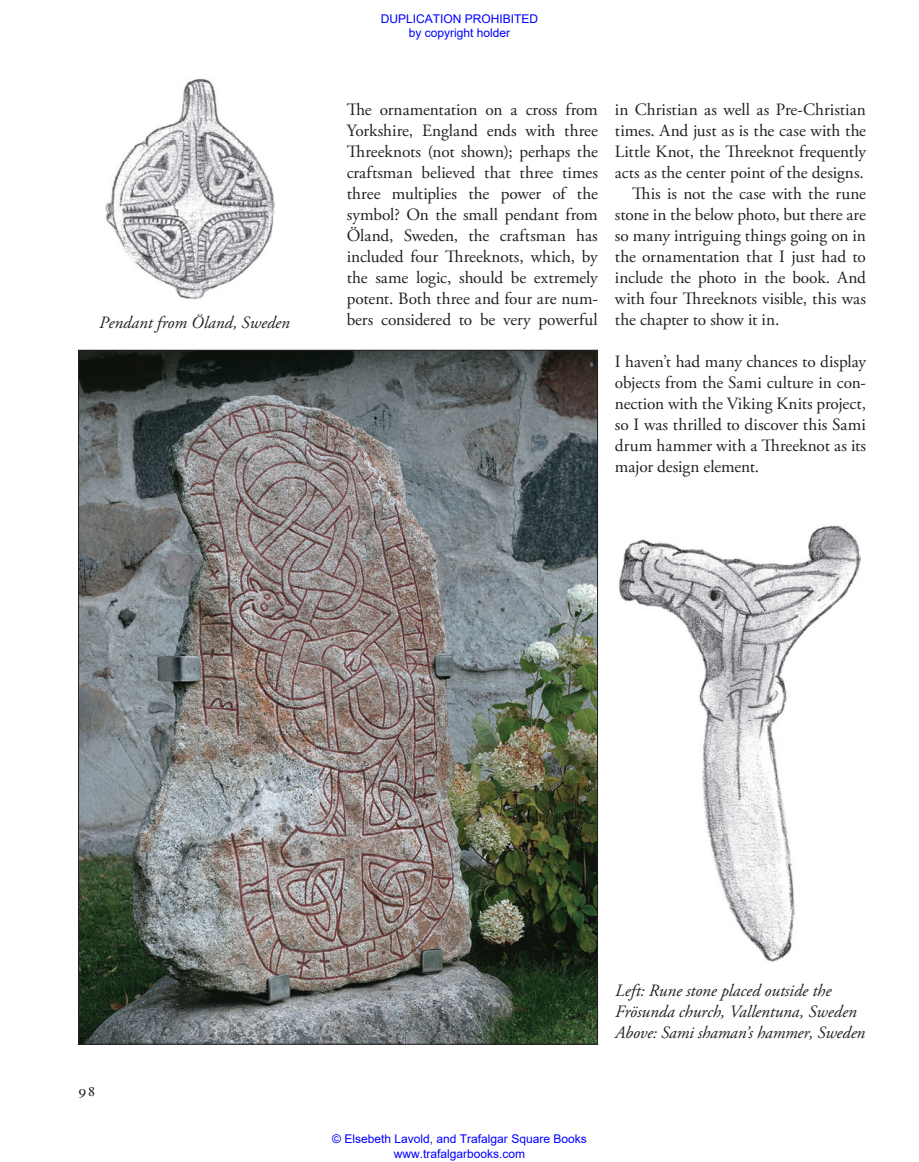
<style>
.page{position:relative;width:919px;height:1162px;background:#fff}
.page>*{position:absolute;margin:0;border:0;box-sizing:border-box;transform-origin:0 0}
.t1{font:17.25px/21px "Adobe Garamond Pro";letter-spacing:-.005em;color:#231f20;text-align:justify}
.t2{font:italic 17.25px/21px "Adobe Garamond Pro";letter-spacing:-.005em;color:#231f20}
.t3{font:15px "Galliard Expert SCC";color:#231f20}
.t4{font:12px/14.4px "Arial";color:#00f;text-align:center}
</style>
<div class="page">
<img style="left:105px;top:78px;width:169px;height:221px">
<img style="left:618px;top:525px;width:241px;height:437px">
<img style="left:80px;top:352px;width:515px;height:690px">
<p class="t2" style="left:99px;top:312px;width:192px">Pendant from Öland, Sweden</p>
<p class="t4" style="left:380px;top:11px;width:159px">DUPLICATION PROHIBITED by copyright holder</p>
<p class="t1" style="left:346px;top:99px;width:252px">The ornamentation on a cross from Yorkshire, England ends with three Threeknots (not shown); perhaps the craftsman believed that three times three multiplies the power of the symbol? On the small pendant from Öland, Sweden, the craftsman has included four Threeknots, which, by the same logic, should be extremely potent. Both three and four are num&shy;bers considered to be very powerful</p>
<p class="t1" style="left:614px;top:99px;width:252px">in Christian as well as Pre-Christian</p>
<p class="t1" style="left:614px;top:120px;width:252px">times. And just as is the case with the</p>
<p class="t1" style="left:614px;top:141px;width:252px">Little Knot, the Threeknot frequently</p>
<p class="t1" style="left:614px;top:162px;width:250px">acts as the center point of the designs.</p>
<p class="t1" style="left:632px;top:183px;width:235px">This is not the case with the rune</p>
<p class="t1" style="left:614px;top:204px;width:252px">stone in the below photo, but there are</p>
<p class="t1" style="left:614px;top:225px;width:252px">so many intriguing things going on in</p>
<p class="t1" style="left:614px;top:246px;width:252px">the ornamentation that I just had to</p>
<p class="t1" style="left:614px;top:267px;width:252px">include the photo in the book. And</p>
<p class="t1" style="left:614px;top:288px;width:252px">with four Threeknots visible, this was</p>
<p class="t1" style="left:614px;top:309px;width:166px">the chapter to show it in.</p>
<p class="t1" style="left:614px;top:351px;width:252px">I haven’t had many chances to display objects from the Sami culture in con&shy;nection with the Viking Knits project, so I was thrilled to discover this Sami drum hammer with a Threeknot as its major design element.</p>
<p class="t3" style="left:79px;top:1083px;width:18px">98</p>
<p class="t2" style="left:615px;top:979px;width:251px">Left: Rune stone placed outside the<br>Frösunda church, Vallentuna, Sweden<br>Above: Sami shaman’s hammer, Sweden</p>
<p class="t4" style="left:332px;top:1131px;width:256px">© Elsebeth Lavold, and Trafalgar Square Books www.trafalgarbooks.com</p>
</div>
